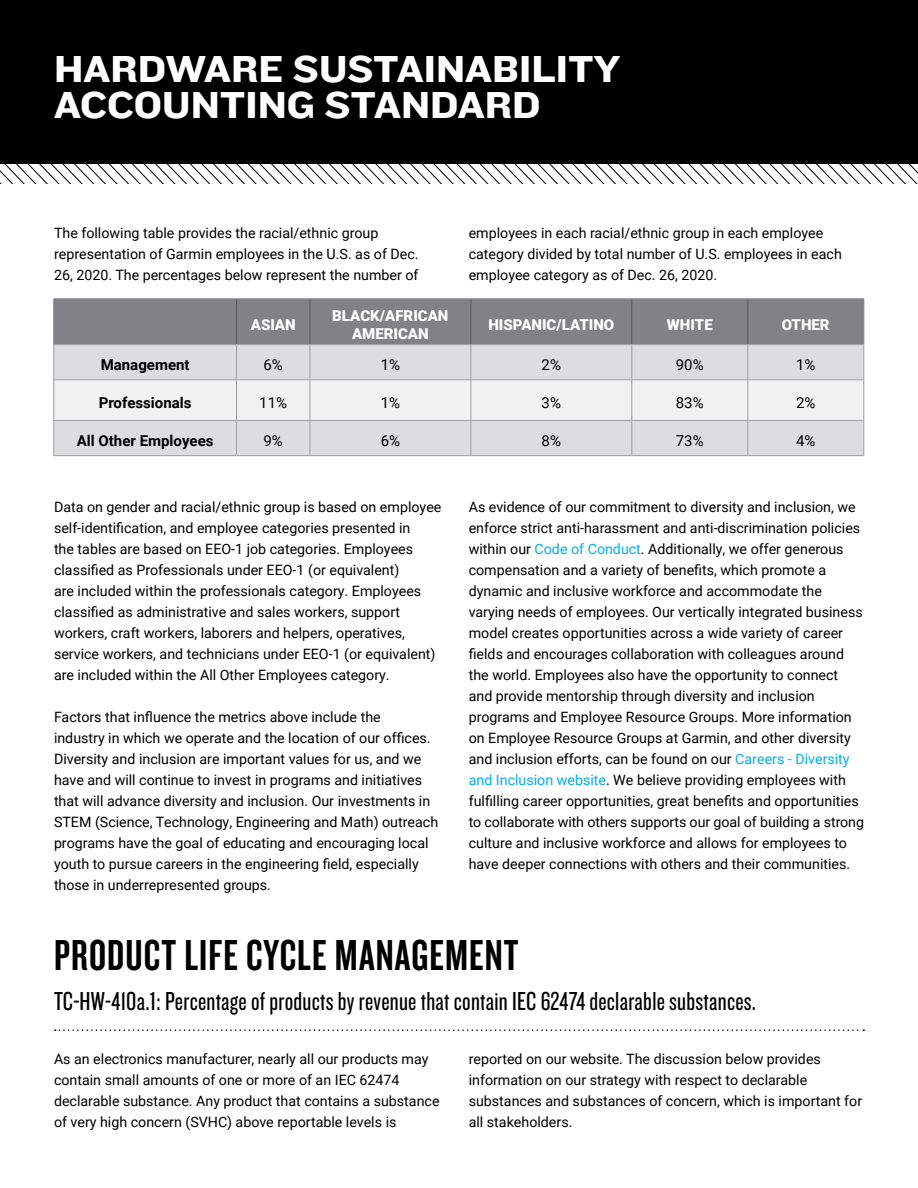
<style>
.page{position:relative;width:918px;height:1188px;background:#fff}
.page>*{position:absolute;margin:0;border:0;box-sizing:border-box;transform-origin:0 0}
.t1{font:45px "Knockout 48 Featherweight";letter-spacing:.025em;color:#000}
.t2{font:39px/36px "Knockout 52 Cruiserweight";color:#fff}
.t3{font:27px "Knockout 28 Junior Feathrwt";letter-spacing:.01em;color:#000}
.t4{font:900 15px/18px "Roboto";color:#fff;text-align:center}
.t5{font:700 15px "Roboto";color:#000}
.t6{font:15px "Roboto";color:#000}
.t7{font:14.25px/21px "Roboto";color:#000}
.s1{color:#00aeef}
</style>
<div class="page">
<svg style="left:0;top:164px;width:918px;height:19px"></svg>
<div style="left:0;top:0;width:918px;height:164px;background:#000"></div>
<svg style="left:55px;top:1029px;width:809px;height:2px"></svg>
<div style="left:55px;top:300px;width:809px;height:44px;background:#808285"></div>
<div style="left:55px;top:345px;width:809px;height:110px;background:#dcddde"></div>
<div style="left:55px;top:380px;width:809px;height:40px;background:#f1f1f2"></div>
<hr style="left:54px;top:345px;width:1px;height:35px;background:#9d9fa2">
<hr style="left:236px;top:345px;width:1px;height:35px;background:#9d9fa2">
<hr style="left:310px;top:345px;width:1px;height:35px;background:#9d9fa2">
<hr style="left:471px;top:345px;width:1px;height:35px;background:#9d9fa2">
<hr style="left:632px;top:345px;width:1px;height:35px;background:#9d9fa2">
<hr style="left:748px;top:345px;width:1px;height:35px;background:#9d9fa2">
<hr style="left:864px;top:345px;width:1px;height:35px;background:#9d9fa2">
<hr style="left:54px;top:379px;width:183px;height:1px;background:#9d9fa2">
<hr style="left:54px;top:380px;width:1px;height:40px;background:#9d9fa2">
<hr style="left:237px;top:379px;width:73px;height:1px;background:#9d9fa2">
<hr style="left:236px;top:380px;width:1px;height:40px;background:#9d9fa2">
<hr style="left:310px;top:379px;width:161px;height:1px;background:#9d9fa2">
<hr style="left:310px;top:380px;width:1px;height:40px;background:#9d9fa2">
<hr style="left:471px;top:379px;width:161px;height:1px;background:#9d9fa2">
<hr style="left:471px;top:380px;width:1px;height:40px;background:#9d9fa2">
<hr style="left:632px;top:379px;width:116px;height:1px;background:#9d9fa2">
<hr style="left:632px;top:380px;width:1px;height:40px;background:#9d9fa2">
<hr style="left:748px;top:379px;width:116px;height:1px;background:#9d9fa2">
<hr style="left:748px;top:380px;width:1px;height:40px;background:#9d9fa2">
<hr style="left:864px;top:380px;width:1px;height:40px;background:#9d9fa2">
<hr style="left:54px;top:420px;width:183px;height:1px;background:#9d9fa2">
<hr style="left:54px;top:421px;width:1px;height:34px;background:#9d9fa2">
<hr style="left:237px;top:420px;width:73px;height:1px;background:#9d9fa2">
<hr style="left:236px;top:421px;width:1px;height:34px;background:#9d9fa2">
<hr style="left:310px;top:420px;width:161px;height:1px;background:#9d9fa2">
<hr style="left:310px;top:421px;width:1px;height:34px;background:#9d9fa2">
<hr style="left:471px;top:420px;width:161px;height:1px;background:#9d9fa2">
<hr style="left:471px;top:421px;width:1px;height:34px;background:#9d9fa2">
<hr style="left:632px;top:420px;width:116px;height:1px;background:#9d9fa2">
<hr style="left:632px;top:421px;width:1px;height:34px;background:#9d9fa2">
<hr style="left:748px;top:420px;width:116px;height:1px;background:#9d9fa2">
<hr style="left:748px;top:421px;width:1px;height:34px;background:#9d9fa2">
<hr style="left:864px;top:421px;width:1px;height:34px;background:#9d9fa2">
<hr style="left:54px;top:455px;width:183px;height:1px;background:#9d9fa2">
<hr style="left:237px;top:455px;width:73px;height:1px;background:#9d9fa2">
<hr style="left:310px;top:455px;width:161px;height:1px;background:#9d9fa2">
<hr style="left:471px;top:455px;width:161px;height:1px;background:#9d9fa2">
<hr style="left:632px;top:455px;width:116px;height:1px;background:#9d9fa2">
<hr style="left:748px;top:455px;width:116px;height:1px;background:#9d9fa2">
<hr style="left:54px;top:299px;width:183px;height:1px;background:#808285">
<hr style="left:54px;top:299px;width:1px;height:45px;background:#808285">
<hr style="left:237px;top:299px;width:73px;height:1px;background:#808285">
<hr style="left:310px;top:299px;width:161px;height:1px;background:#808285">
<hr style="left:471px;top:299px;width:161px;height:1px;background:#808285">
<hr style="left:632px;top:299px;width:116px;height:1px;background:#808285">
<hr style="left:748px;top:299px;width:116px;height:1px;background:#808285">
<hr style="left:864px;top:299px;width:1px;height:45px;background:#808285">
<hr style="left:236px;top:299px;width:1px;height:45px;background:#58595b">
<hr style="left:310px;top:299px;width:1px;height:45px;background:#58595b">
<hr style="left:471px;top:299px;width:1px;height:45px;background:#58595b">
<hr style="left:632px;top:299px;width:1px;height:45px;background:#58595b">
<hr style="left:748px;top:299px;width:1px;height:45px;background:#58595b">
<hr style="left:54px;top:344px;width:183px;height:1px;background:#9d9fa2">
<hr style="left:237px;top:344px;width:73px;height:1px;background:#9d9fa2">
<hr style="left:310px;top:344px;width:161px;height:1px;background:#9d9fa2">
<hr style="left:471px;top:344px;width:161px;height:1px;background:#9d9fa2">
<hr style="left:632px;top:344px;width:116px;height:1px;background:#9d9fa2">
<hr style="left:748px;top:344px;width:116px;height:1px;background:#9d9fa2">
<p class="t2" style="left:54px;top:49px;width:568px">HARDWARE SUSTAINABILITY<br>ACCOUNTING STANDARD</p>
<p class="t7" style="left:54px;top:222px;width:366px">The following table provides the racial/ethnic group representation of Garmin employees in the U.S. as of Dec.<br>26, 2020. The percentages below represent the number of</p>
<p class="t7" style="left:469px;top:222px;width:375px">employees in each racial/ethnic group in each employee category divided by total number of U.S. employees in each employee category as of Dec. 26, 2020.</p>
<p class="t4" style="left:251px;top:315px;width:46px">ASIAN</p>
<p class="t4" style="left:332px;top:306px;width:118px">BLACK/AFRICAN<br>AMERICAN</p>
<p class="t4" style="left:488px;top:315px;width:127px">HISPANIC/LATINO</p>
<p class="t4" style="left:667px;top:315px;width:47px">WHITE</p>
<p class="t4" style="left:782px;top:315px;width:49px">OTHER</p>
<p class="t5" style="left:101px;top:354px;width:90px">Management</p>
<p class="t6" style="left:264px;top:354px;width:21px">6%</p>
<p class="t6" style="left:381px;top:354px;width:21px">1%</p>
<p class="t6" style="left:542px;top:354px;width:21px">2%</p>
<p class="t6" style="left:676px;top:354px;width:29px">90%</p>
<p class="t6" style="left:796px;top:354px;width:21px">1%</p>
<p class="t5" style="left:99px;top:392px;width:94px">Professionals</p>
<p class="t6" style="left:259px;top:392px;width:29px">11%</p>
<p class="t6" style="left:381px;top:392px;width:21px">1%</p>
<p class="t6" style="left:542px;top:392px;width:21px">3%</p>
<p class="t6" style="left:676px;top:392px;width:29px">83%</p>
<p class="t6" style="left:796px;top:392px;width:21px">2%</p>
<p class="t5" style="left:77px;top:430px;width:138px">All Other Employees</p>
<p class="t6" style="left:264px;top:430px;width:21px">9%</p>
<p class="t6" style="left:381px;top:430px;width:21px">6%</p>
<p class="t6" style="left:542px;top:430px;width:21px">8%</p>
<p class="t6" style="left:676px;top:430px;width:29px">73%</p>
<p class="t6" style="left:796px;top:430px;width:21px">4%</p>
<p class="t7" style="left:54px;top:496px;width:389px">Data on gender and racial/ethnic group is based on employee self-identification, and employee categories presented in<br>the tables are based on EEO-1 job categories. Employees classified as Professionals under EEO-1 (or equivalent)<br>are included within the professionals category. Employees classified as administrative and sales workers, support workers, craft workers, laborers and helpers, operatives, service workers, and technicians under EEO-1 (or equivalent) are included within the All Other Employees category.</p>
<p class="t7" style="left:54px;top:706px;width:328px">Factors that influence the metrics above include the</p>
<p class="t7" style="left:54px;top:727px;width:378px">industry in which we operate and the location of our offices.</p>
<p class="t7" style="left:54px;top:748px;width:386px">Diversity and inclusion are important values for us, and we have and will continue to invest in programs and initiatives that will advance diversity and inclusion. Our investments in STEM (Science, Technology, Engineering and Math) outreach programs have the goal of educating and encouraging local youth to pursue careers in the engineering field, especially those in underrepresented groups.</p>
<p class="t7" style="left:469px;top:496px;width:397px">As evidence of our commitment to diversity and inclusion, we enforce strict anti-harassment and anti-discrimination policies within our <span class="s1">Code of Conduct</span>. Additionally, we offer generous compensation and a variety of benefits, which promote a dynamic and inclusive workforce and accommodate the varying needs of employees. Our vertically integrated business model creates opportunities across a wide variety of career fields and encourages collaboration with colleagues around the world. Employees also have the opportunity to connect and provide mentorship through diversity and inclusion programs and Employee Resource Groups. More information on Employee Resource Groups at Garmin, and other diversity and inclusion efforts, can be found on our <span class="s1">Careers - Diversity and Inclusion website</span>. We believe providing employees with fulfilling career opportunities, great benefits and opportunities to collaborate with others supports our goal of building a strong culture and inclusive workforce and allows for employees to have deeper connections with others and their communities.</p>
<p class="t1" style="left:54px;top:927px;width:466px">PRODUCT LIFE CYCLE MANAGEMENT</p>
<p class="t3" style="left:54px;top:985px;width:704px">TC-HW-410a.1: Percentage of products by revenue that contain IEC 62474 declarable substances.</p>
<p class="t7" style="left:54px;top:1048px;width:387px">As an electronics manufacturer, nearly all our products may contain small amounts of one or more of an IEC 62474 declarable substance. Any product that contains a substance of very high concern (SVHC) above reportable levels is</p>
<p class="t7" style="left:469px;top:1048px;width:395px">reported on our website. The discussion below provides information on our strategy with respect to declarable substances and substances of concern, which is important for all stakeholders.</p>
</div>
